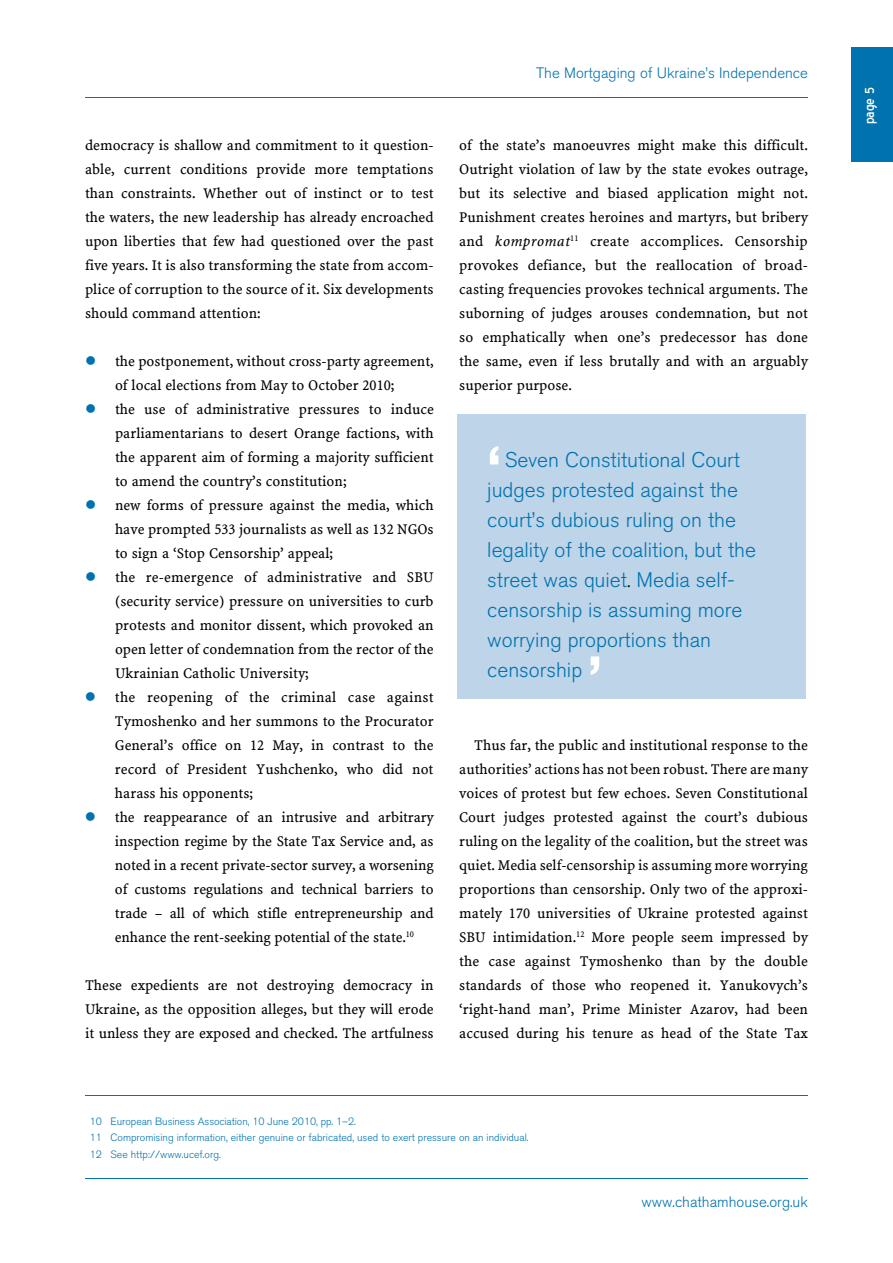
<style>
.page{position:relative;width:893px;height:1263px;background:#fff}
.page>*{position:absolute;margin:0;border:0;box-sizing:border-box;transform-origin:0 0}
.t1{font:700 54px "Akzidenz Grotesk BE";color:#fff}
.t2{font:300 21px/30px "Akzidenz Grotesk BE";color:#0073ae}
.t3{font:16.5px "Blue Highway";color:#fff}
.t4{font:15px/24px "Minion Web Pro";color:#000;text-align:justify}
.t5{font:300 15px "Akzidenz Grotesk BE";color:#0073ae}
.t6{font:300 10.5px/16.5px "Akzidenz Grotesk BE";color:#0073ae}
.s1{color:#0073ae}
.s2{font-style:italic}
.s3{font-family:"Minion Web Pro";font-weight:400;font-size:15px;color:#000}
</style>
<div class="page">
<hr style="left:85px;top:1178px;width:723px;height:1px;background:#0073ae">
<hr style="left:85px;top:97px;width:723px;height:1px;background:#0073ae">
<div style="left:851px;top:47px;width:42px;height:115px;background:#0073ae"></div>
<hr style="left:85px;top:1095px;width:723px;height:1px;background:#0073ae">
<div style="left:457px;top:414px;width:349px;height:285px;background:#bed4e9"></div>
<p class="t4" style="left:85px;top:133px;width:350px">democracy is shallow and commitment to it question&shy;able, current conditions provide more temptations than constraints. Whether out of instinct or to test the waters, the new leadership has already encroached upon liberties that few had questioned over the past five years. It is also transforming the state from accom&shy;plice of corruption to the source of it. Six developments should command attention:</p>
<p class="t4" style="left:115px;top:349px;width:320px;text-indent:-30px"><span class="s1">●</span> the postponement, without cross-party agreement, of local elections from May to October 2010;</p>
<p class="t4" style="left:115px;top:397px;width:320px;text-indent:-30px"><span class="s1">●</span> the use of administrative pressures to induce parliamentarians to desert Orange factions, with the apparent aim of forming a majority sufficient to amend the country’s constitution;</p>
<p class="t4" style="left:115px;top:493px;width:320px;text-indent:-30px"><span class="s1">●</span> new forms of pressure against the media, which have prompted 533 journalists as well as 132 NGOs to sign a ‘Stop Censorship’ appeal;</p>
<p class="t4" style="left:115px;top:565px;width:320px;text-indent:-30px"><span class="s1">●</span> the re-emergence of administrative and SBU (security service) pressure on universities to curb protests and monitor dissent, which provoked an open letter of condemnation from the rector of the Ukrainian Catholic University;</p>
<p class="t4" style="left:115px;top:685px;width:320px;text-indent:-30px"><span class="s1">●</span> the reopening of the criminal case against Tymoshenko and her summons to the Procurator General’s office on 12 May, in contrast to the record of President Yushchenko, who did not harass his opponents;</p>
<p class="t4" style="left:115px;top:805px;width:320px;text-indent:-30px"><span class="s1">●</span> the reappearance of an intrusive and arbitrary inspection regime by the State Tax Service and, as noted in a recent private-sector survey, a worsening of customs regulations and technical barriers to trade – all of which stifle entrepreneurship and enhance the rent-seeking potential of the state.<sup>10</sup></p>
<p class="t4" style="left:85px;top:973px;width:350px">These expedients are not destroying democracy in Ukraine, as the opposition alleges, but they will erode it unless they are exposed and checked. The artfulness</p>
<p class="t5" style="left:536px;top:64px;width:273px">The Mortgaging of Ukraine’s Independence</p>
<p class="t4" style="left:459px;top:133px;width:350px">of the state’s manoeuvres might make this difficult.<br>Outright violation of law by the state evokes outrage, but its selective and biased application might not.<br>Punishment creates heroines and martyrs, but bribery and <span class="s2">kompromat</span><sup>11</sup> create accomplices. Censorship provokes defiance, but the reallocation of broad&shy;casting frequencies provokes technical arguments. The suborning of judges arouses condemnation, but not so emphatically when one’s predecessor has done the same, even if less brutally and with an arguably superior purpose.</p>
<h1 class="t1" style="left:487px;top:434px;width:15px">‘</h1>
<h2 class="t2" style="left:487px;top:445px;width:270px;text-indent:18px">Seven Constitutional Court judges protested against the court’s dubious ruling on the legality of the coalition, but the street was quiet<span class="s3">.</span> Media self&shy;censorship is assuming more worrying proportions than censorship</h2>
<h1 class="t1" style="left:588px;top:644px;width:15px">’</h1>
<p class="t4" style="left:459px;top:733px;width:350px;text-indent:15px">Thus far, the public and institutional response to the authorities’ actions has not been robust. There are many voices of protest but few echoes. Seven Constitutional Court judges protested against the court’s dubious ruling on the legality of the coalition, but the street was quiet. Media self-censorship is assuming more worrying proportions than censorship. Only two of the approxi&shy;mately 170 universities of Ukraine protested against SBU intimidation.<sup>12</sup> More people seem impressed by the case against Tymoshenko than by the double standards of those who reopened it. Yanukovych’s ‘right-hand man’, Prime Minister Azarov, had been accused during his tenure as head of the State Tax</p>
<p class="t6" style="left:90px;top:1113px;width:440px">10 European Business Association, 10 June 2010, pp. 1–2.<br>11 Compromising information, either genuine or fabricated, used to exert pressure on an individual.<br>12 See http://www.ucef.org.</p>
<p class="t5" style="left:642px;top:1193px;width:168px">www.chathamhouse.org.uk</p>
<p class="t3" style="left:862px;top:124px;width:39px;rotate:-90deg">page 5</p>
</div>
